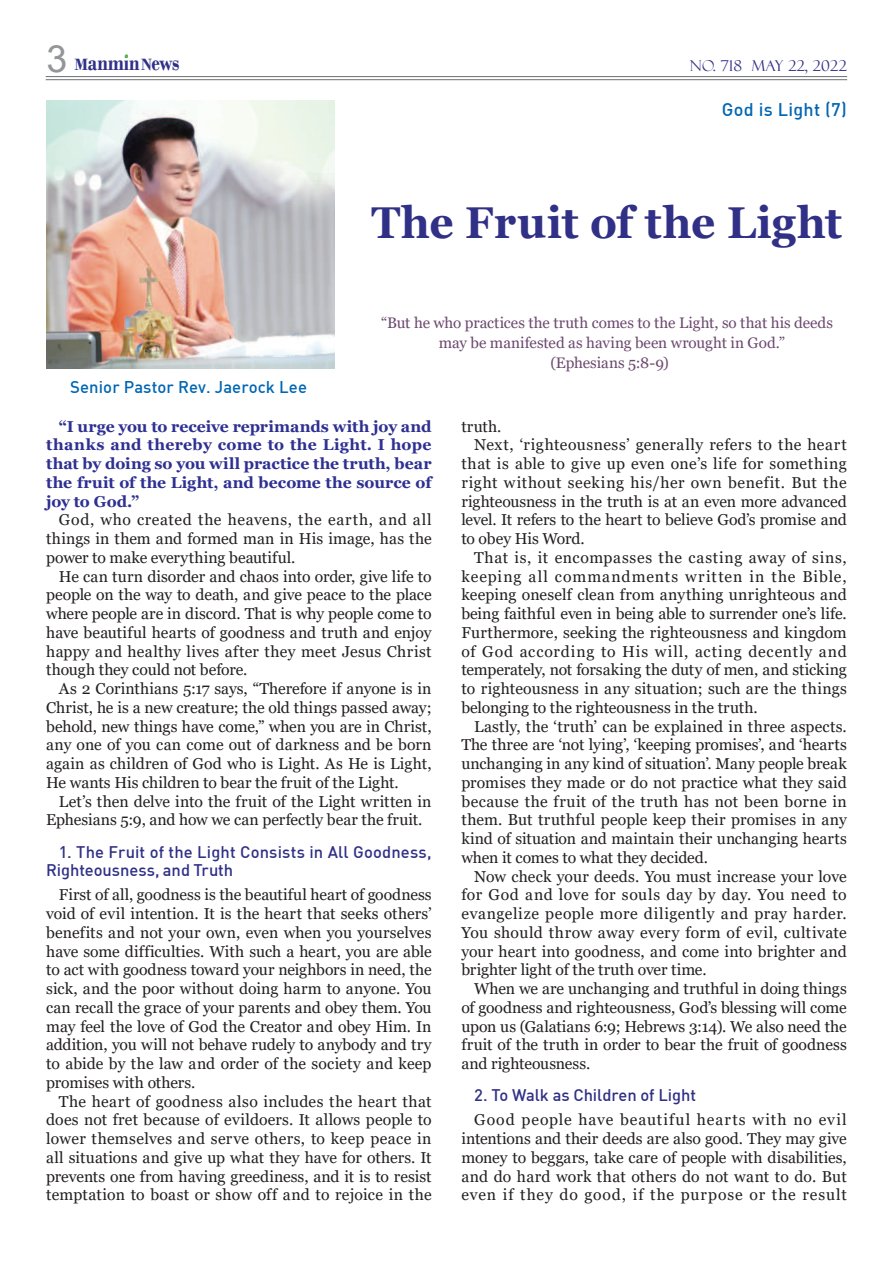
<style>
.page{position:relative;width:893px;height:1263px;background:#fff}
.page>*{position:absolute;margin:0;border:0;box-sizing:border-box;transform-origin:0 0}
.t1{font:700 44.55px "Georgia";letter-spacing:.01em;color:#303087;scale:.95 1}
.t2{font:700 23.7px "Bodoni";color:#303087;scale:.82 1}
.t3{font:18px "Dinmed";letter-spacing:.015em;color:#0166b3}
.t4{font:700 17.1px "Bodoni";color:#303087}
.t5{font:16.65px "Dinmed";letter-spacing:.005em;color:#0166b3}
.t6{font:16.5px/18.8px "Dinmed";letter-spacing:.005em;color:#303087}
.t7{font:15.75px/18.8px "Georgia";letter-spacing:.01em;color:#231f20;text-align:justify}
.t8{font:15.75px "Georgia";letter-spacing:.03em;color:#231f20}
.t9{font:700 15.75px/18.8px "Georgia";color:#2e3092;text-align:justify}
.t10{font:15.75px "Georgia";letter-spacing:-.01em;color:#231f20}
.t11{font:15.75px "Georgia";letter-spacing:.035em;color:#231f20}
.t12{font:15.75px "Georgia";letter-spacing:.045em;color:#231f20}
.t13{font:15.75px "Georgia";letter-spacing:.055em;color:#231f20}
.t14{font:15.75px "Georgia";letter-spacing:.06em;color:#231f20}
.t15{font:15.75px "Georgia";letter-spacing:-.015em;color:#231f20}
.t16{font:15.3px "Georgia";color:#6c496f}
.t17{font:15px "Felix Titling";letter-spacing:.02em;color:#303087}
.s1{font-family:"Arial";font-weight:400;font-size:37.5px;color:#939598}
.s2{font-size:17.1px}
</style>
<div class="page">
<img style="left:47px;top:100px;width:288px;height:269px">
<hr style="left:46px;top:76px;width:801px;height:1px;background:#6d6e71">
<hr style="left:46px;top:79px;width:801px;height:1px;background:#6d6e71">
<svg style="left:125px;top:54px;width:3px;height:4px"></svg>
<h2 class="t2" style="left:47px;top:48px;width:164px"><span class="s1">3</span> <span class="s2">M</span>anmin ews</h2>
<p class="t4" style="left:141px;top:54px;width:12px">N</p>
<p class="t17" style="left:689px;top:60px;width:158px">No. 718 May 22, 2022</p>
<p class="t3" style="left:721px;top:102px;width:126px">God is Light (7)</p>
<h1 class="t1" style="left:371px;top:204px;width:496px">The Fruit of the Light</h1>
<p class="t5" style="left:70px;top:380px;width:238px">Senior Pastor Rev. Jaerock Lee</p>
<p class="t16" style="left:381px;top:316px;width:453px">“But he who practices the truth comes to the Light, so that his deeds</p>
<p class="t16" style="left:438px;top:336px;width:348px">may be manifested as having been wrought in God.”</p>
<p class="t16" style="left:550px;top:356px;width:120px">(Ephesians 5:8-9)</p>
<p class="t9" style="left:46px;top:418px;width:387px;text-indent:13px">“I urge you to receive reprimands with joy and thanks and thereby come to the Light. I hope that by doing so you will practice the truth, bear the fruit of the Light, and become the source of joy to God.”</p>
<p class="t7" style="left:46px;top:512px;width:387px;text-indent:13px">God, who created the heavens, the earth, and all things in them and formed man in His image, has the power to make everything beautiful.</p>
<p class="t7" style="left:46px;top:568px;width:387px;text-indent:13px">He can turn disorder and chaos into order, give life to people on the way to death, and give peace to the place where people are in discord. That is why people come to have beautiful hearts of goodness and truth and enjoy happy and healthy lives after they meet Jesus Christ though they could not before.</p>
<p class="t7" style="left:46px;top:681px;width:387px;text-indent:13px">As 2 Corinthians 5:17 says, “Therefore if anyone is in Christ, he is a new creature; the old things passed away; behold, new things have come,” when you are in Christ, any one of you can come out of darkness and be born again as children of God who is Light. As He is Light, He wants His children to bear the fruit of the Light.</p>
<p class="t7" style="left:46px;top:793px;width:387px;text-indent:13px">Let’s then delve into the fruit of the Light written in<br>Ephesians 5:9, and how we can perfectly bear the fruit.</p>
<p class="t6" style="left:46px;top:843px;width:387px;text-indent:13px">1. The Fruit of the Light Consists in All Goodness,<br>Righteousness, and Truth</p>
<p class="t7" style="left:46px;top:887px;width:387px;text-indent:13px">First of all, goodness is the beautiful heart of goodness void of evil intention. It is the heart that seeks others’ benefits and not your own, even when you yourselves have some difficulties. With such a heart, you are able to act with goodness toward your neighbors in need, the sick, and the poor without doing harm to anyone. You can recall the grace of your parents and obey them. You may feel the love of God the Creator and obey Him. In addition, you will not behave rudely to anybody and try to abide by the law and order of the society and keep promises with others.</p>
<p class="t7" style="left:46px;top:1093px;width:387px;text-indent:13px">The heart of goodness also includes the heart that does not fret because of evildoers. It allows people to lower themselves and serve others, to keep peace in all situations and give up what they have for others. It prevents one from having greediness, and it is to resist temptation to boast or show off and to rejoice in the</p>
<p class="t7" style="left:461px;top:418px;width:42px">truth.</p>
<p class="t8" style="left:474px;top:439px;width:374px">Next, ‘righteousness’ generally refers to the heart</p>
<p class="t7" style="left:461px;top:456px;width:387px">that is able to give up even one’s life for something</p>
<p class="t8" style="left:461px;top:476px;width:387px">right without seeking his/her own benefit. But the</p>
<p class="t7" style="left:461px;top:493px;width:387px">righteousness in the truth is at an even more advanced</p>
<p class="t7" style="left:461px;top:512px;width:387px">level. It refers to the heart to believe God’s promise and</p>
<p class="t7" style="left:461px;top:531px;width:125px">to obey His Word.</p>
<p class="t12" style="left:474px;top:551px;width:374px">That is, it encompasses the casting away of sins,</p>
<p class="t14" style="left:461px;top:570px;width:387px">keeping all commandments written in the Bible,</p>
<p class="t7" style="left:461px;top:587px;width:387px">keeping oneself clean from anything unrighteous and</p>
<p class="t10" style="left:461px;top:607px;width:387px">being faithful even in being able to surrender one’s life.</p>
<p class="t7" style="left:461px;top:624px;width:387px">Furthermore, seeking the righteousness and kingdom</p>
<p class="t13" style="left:461px;top:645px;width:387px">of God according to His will, acting decently and</p>
<p class="t10" style="left:461px;top:664px;width:387px">temperately, not forsaking the duty of men, and sticking</p>
<p class="t7" style="left:461px;top:681px;width:387px">to righteousness in any situation; such are the things</p>
<p class="t7" style="left:461px;top:699px;width:298px">belonging to the righteousness in the truth.</p>
<p class="t7" style="left:474px;top:718px;width:374px">Lastly, the ‘truth’ can be explained in three aspects.</p>
<p class="t7" style="left:461px;top:737px;width:387px">The three are ‘not lying’, ‘keeping promises’, and ‘hearts</p>
<p class="t7" style="left:461px;top:756px;width:387px">unchanging in any kind of situation’. Many people break</p>
<p class="t7" style="left:461px;top:774px;width:387px">promises they made or do not practice what they said</p>
<p class="t8" style="left:461px;top:795px;width:387px">because the fruit of the truth has not been borne in</p>
<p class="t7" style="left:461px;top:812px;width:387px">them. But truthful people keep their promises in any</p>
<p class="t7" style="left:461px;top:831px;width:387px">kind of situation and maintain their unchanging hearts</p>
<p class="t10" style="left:461px;top:851px;width:248px">when it comes to what they decided.</p>
<p class="t7" style="left:474px;top:868px;width:374px">Now check your deeds. You must increase your love</p>
<p class="t8" style="left:461px;top:889px;width:387px">for God and love for souls day by day. You need to</p>
<p class="t11" style="left:461px;top:907px;width:387px">evangelize people more diligently and pray harder.</p>
<p class="t7" style="left:461px;top:924px;width:387px">You should throw away every form of evil, cultivate</p>
<p class="t7" style="left:461px;top:943px;width:387px">your heart into goodness, and come into brighter and</p>
<p class="t15" style="left:461px;top:964px;width:247px">brighter light of the truth over time.</p>
<p class="t7" style="left:474px;top:981px;width:374px">When we are unchanging and truthful in doing things</p>
<p class="t7" style="left:461px;top:999px;width:387px">of goodness and righteousness, God’s blessing will come</p>
<p class="t7" style="left:461px;top:1018px;width:387px">upon us (Galatians 6:9; Hebrews 3:14). We also need the</p>
<p class="t7" style="left:461px;top:1037px;width:387px">fruit of the truth in order to bear the fruit of goodness</p>
<p class="t7" style="left:461px;top:1056px;width:130px">and righteousness.</p>
<p class="t6" style="left:474px;top:1087px;width:223px">2. To Walk as Children of Light</p>
<p class="t7" style="left:461px;top:1112px;width:387px;text-indent:13px">Good people have beautiful hearts with no evil intentions and their deeds are also good. They may give money to beggars, take care of people with disabilities, and do hard work that others do not want to do. But even if they do good, if the purpose or the result</p>
</div>
